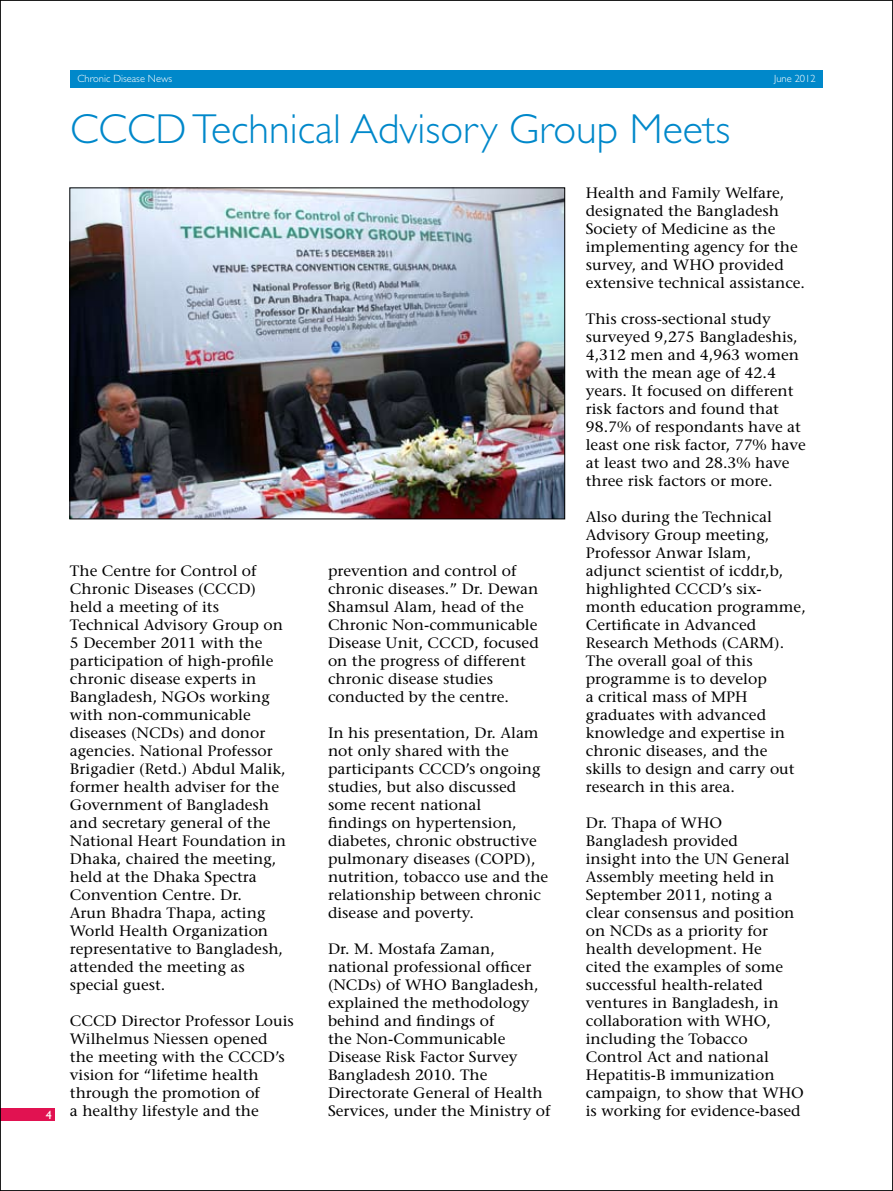
<style>
.page{position:relative;width:893px;height:1191px;background:#fff}
.page>*{position:absolute;margin:0;border:0;box-sizing:border-box;transform-origin:0 0}
.t1{font:300 42px "Gill Sans Std";color:#0088ca}
.t2{font:500 15px/18px "Stone Serif Std";color:#000;scale:1.04 1}
.t3{font:12px "Gill Sans Std";color:#fff}
.t4{font:300 10.5px "Gill Sans Std";color:#fff}
</style>
<div class="page">
<img style="left:72px;top:190px;width:491px;height:327px">
<div style="left:70px;top:188px;width:495px;height:331px;border:1px solid #000"></div>
<div style="left:71px;top:70px;width:752px;height:17px;background:#0088ca"></div>
<div style="left:0;top:1108px;width:55px;height:12px;background:#e11251"></div>
<p class="t3" style="left:46px;top:1108px;width:8px">4</p>
<p class="t4" style="left:77px;top:73px;width:96px">Chronic Disease News</p>
<p class="t4" style="left:774px;top:73px;width:43px">June 2012</p>
<h1 class="t1" style="left:70px;top:105px;width:662px">CCCD Technical Advisory Group Meets</h1>
<p class="t2" style="left:70px;top:562px;width:209px">The Centre for Control of<br>Chronic Diseases (CCCD) held a meeting of its<br>Technical Advisory Group on<br>5 December 2011 with the participation of high-profile chronic disease experts in<br>Bangladesh, NGOs working with non-communicable diseases (NCDs) and donor agencies. National Professor<br>Brigadier (Retd.) Abdul Malik, former health adviser for the<br>Government of Bangladesh and secretary general of the<br>National Heart Foundation in<br>Dhaka, chaired the meeting, held at the Dhaka Spectra<br>Convention Centre. Dr.<br>Arun Bhadra Thapa, acting<br>World Health Organization representative to Bangladesh, attended the meeting as special guest.</p>
<p class="t2" style="left:70px;top:1012px;width:217px">CCCD Director Professor Louis<br>Wilhelmus Niessen opened the meeting with the CCCD’s vision for “lifetime health through the promotion of<br>a healthy lifestyle and the</p>
<p class="t2" style="left:328px;top:562px;width:204px">prevention and control of chronic diseases.” Dr. Dewan<br>Shamsul Alam, head of the<br>Chronic Non-communicable<br>Disease Unit, CCCD, focused on the progress of different chronic disease studies conducted by the centre.</p>
<p class="t2" style="left:328px;top:724px;width:213px">In his presentation, Dr. Alam not only shared with the participants CCCD’s ongoing studies, but also discussed some recent national<br>findings on hypertension, diabetes, chronic obstructive pulmonary diseases (COPD), nutrition, tobacco use and the relationship between chronic disease and poverty.</p>
<p class="t2" style="left:328px;top:940px;width:216px">Dr. M. Mostafa Zaman, national professional officer (NCDs) of WHO Bangladesh, explained the methodology behind and findings of<br>the Non-Communicable<br>Disease Risk Factor Survey<br>Bangladesh 2010. The<br>Directorate General of Health<br>Services, under the Ministry of</p>
<p class="t2" style="left:586px;top:184px;width:212px">Health and Family Welfare, designated the Bangladesh<br>Society of Medicine as the implementing agency for the survey, and WHO provided extensive technical assistance.</p>
<p class="t2" style="left:586px;top:310px;width:213px">This cross-sectional study surveyed 9,275 Bangladeshis,<br>4,312 men and 4,963 women with the mean age of 42.4 years. It focused on different risk factors and found that<br>98.7% of respondants have at least one risk factor, 77% have at least two and 28.3% have three risk factors or more.</p>
<p class="t2" style="left:586px;top:508px;width:213px">Also during the Technical<br>Advisory Group meeting,<br>Professor Anwar Islam, adjunct scientist of icddr,b, highlighted CCCD’s six&shy;month education programme,<br>Certificate in Advanced<br>Research Methods (CARM).<br>The overall goal of this programme is to develop<br>a critical mass of MPH graduates with advanced knowledge and expertise in chronic diseases, and the skills to design and carry out research in this area.</p>
<p class="t2" style="left:586px;top:814px;width:211px">Dr. Thapa of WHO<br>Bangladesh provided<br>insight into the UN General<br>Assembly meeting held in<br>September 2011, noting a clear consensus and position on NCDs as a priority for health development. He<br>cited the examples of some successful health-related ventures in Bangladesh, in collaboration with WHO, including the Tobacco<br>Control Act and national<br>Hepatitis-B immunization campaign, to show that WHO is working for evidence-based</p>
</div>
